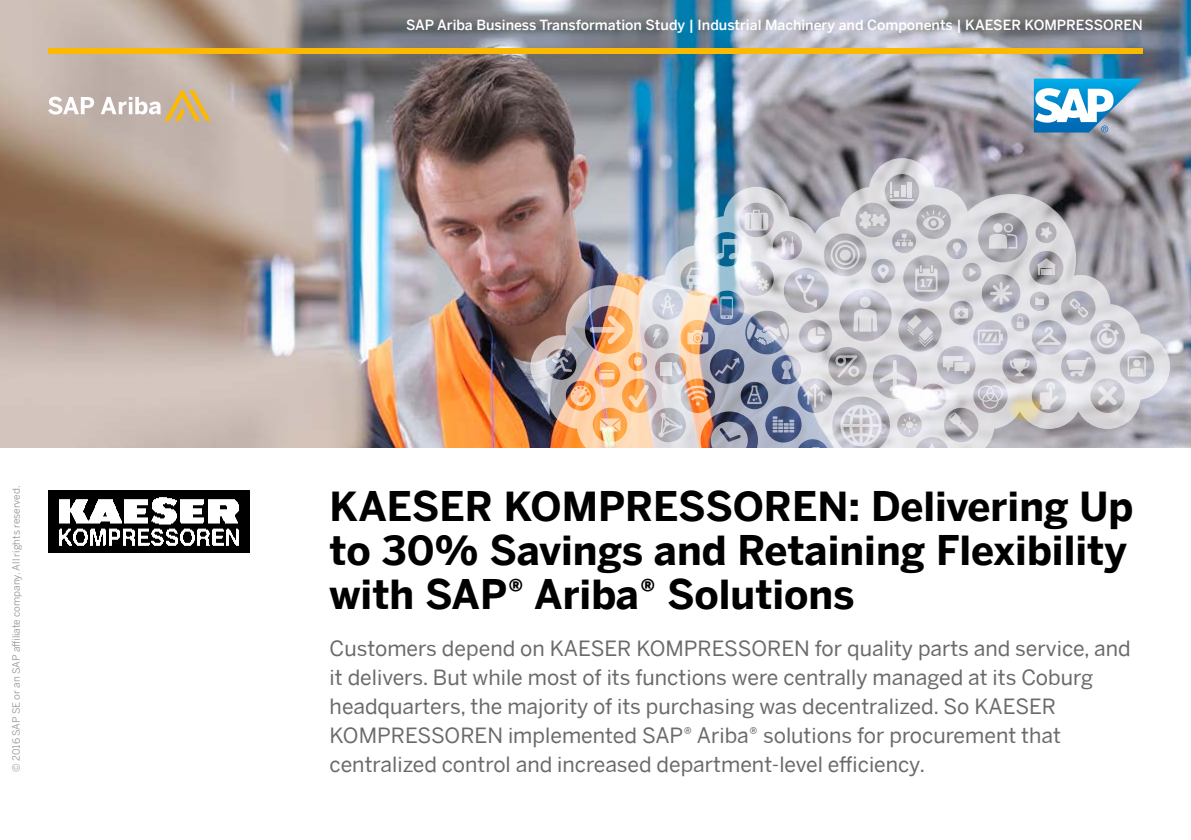
<style>
.page{position:relative;width:1191px;height:840px;background:#fff}
.page>*{position:absolute;margin:0;border:0;box-sizing:border-box;transform-origin:0 0}
.t1{font:700 40px/44px "Benton Sans";color:#000}
.t2{font:21px/29px "Benton Sans";color:#6a6a69}
.t3{font:500 14px "Benton Sans";color:#fff}
.t4{font:10px "Benton Sans";color:#919292}
</style>
<div class="page">
<img style="left:0;top:0;width:1191px;height:447px">
<svg style="left:1033px;top:79px;width:109px;height:53px"></svg>
<svg style="left:48px;top:552px;width:202px;height:1px"></svg>
<img style="left:48px;top:490px;width:202px;height:62px">
<img style="left:530px;top:158px;width:643px;height:290px">
<svg style="left:661px;top:293px;width:13px;height:22px"></svg>
<svg style="left:1009px;top:358px;width:20px;height:18px"></svg>
<svg style="left:747px;top:322px;width:40px;height:23px"></svg>
<svg style="left:989px;top:223px;width:28px;height:25px"></svg>
<div style="left:993px;top:223px;width:9px;height:9px;background:#e1e0e3;border-radius:50%"></div>
<svg style="left:570px;top:385px;width:21px;height:20px"></svg>
<div style="left:48px;top:48px;width:1094px;height:6px;background:#fbba00"></div>
<svg style="left:48px;top:90px;width:163px;height:31px;background:#cfbea8"></svg>
<p class="t3" style="left:406px;top:14px;width:738px">SAP Ariba Business Transformation Study | Industrial Machinery and Components | KAESER KOMPRESSOREN</p>
<p class="t4" style="left:9px;top:771px;width:287px;rotate:-90deg">© 2016 SAP SE or an SAP affiliate company. All rights reserved.</p>
<h1 class="t1" style="left:330px;top:483px;width:805px">KAESER KOMPRESSOREN: Delivering Up to 30% Savings and Retaining Flexibility with SAP® Ariba® Solutions</h1>
<p class="t2" style="left:330px;top:632px;width:802px">Customers depend on KAESER KOMPRESSOREN for quality parts and service, and it delivers. But while most of its functions were centrally managed at its Coburg headquarters, the majority of its purchasing was decentralized. So KAESER KOMPRESSOREN implemented SAP® Ariba® solutions for procurement that centralized control and increased department-level efficiency.</p>
</div>
